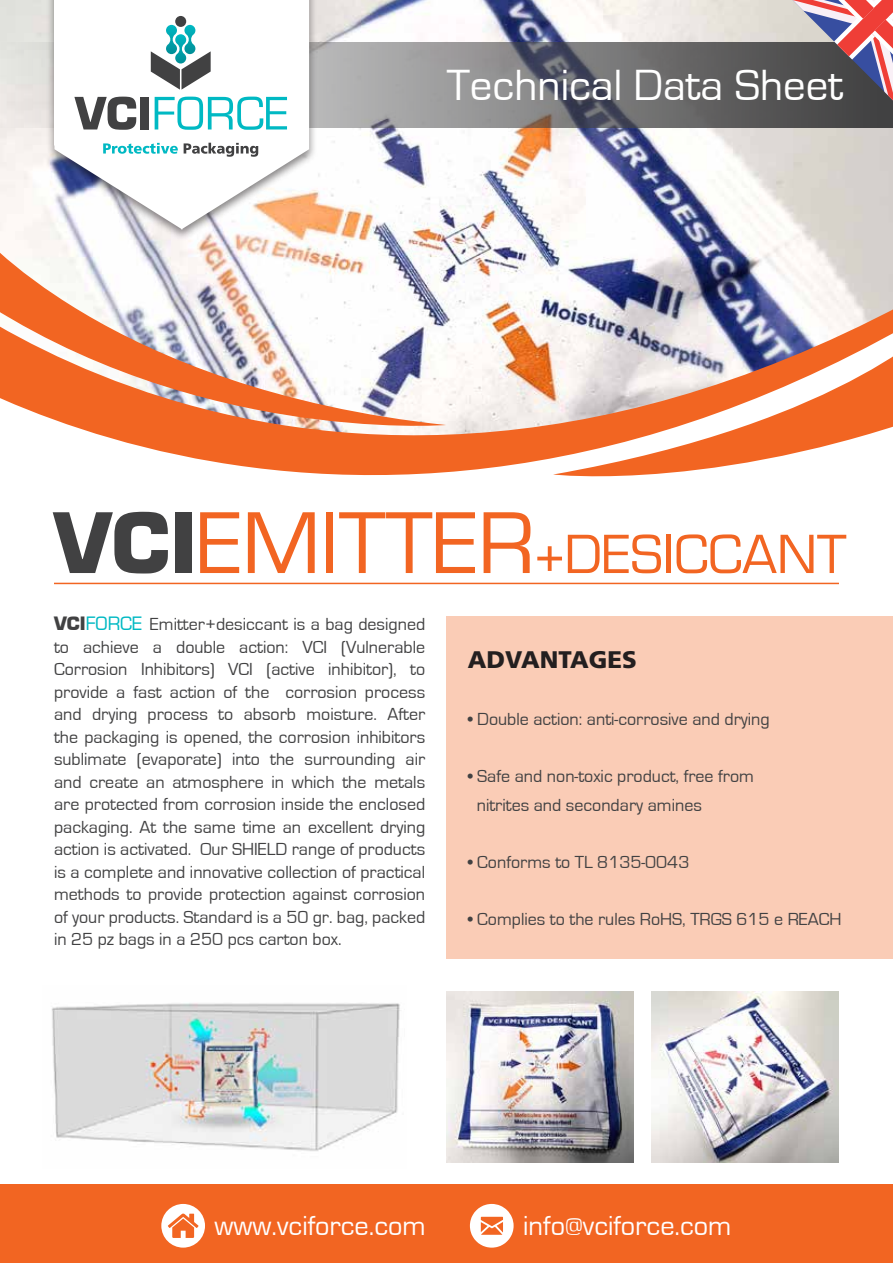
<style>
.page{position:relative;width:893px;height:1263px;background:#fff}
.page>*{position:absolute;margin:0;border:0;box-sizing:border-box;transform-origin:0 0}
.t1{font:51px "Eurostile LT";color:#f26522}
.t2{font:45px "Eurostile";color:#fff}
.t3{font:28.35px "Eurostile";color:#fff}
.t4{font:800 24px "Articulate";color:#231f20}
.t5{font:18px/22.5px "Eurostile";color:#414142}
.s1{font-weight:700;font-size:81px;color:#414142}
.s2{font-size:81px}
.s3{font-family:"Eurostile LT";font-weight:700}
.s4{font-family:"Eurostile LT";color:#00b9c3}
</style>
<div class="page">
<img style="left:51px;top:1003px;width:349px;height:148px">
<img style="left:0;top:0;width:893px;height:251px">
<div style="left:0;top:1184px;width:893px;height:79px;background:#f26522"></div>
<svg style="left:0;top:43px;width:893px;height:85px;background:#838384"></svg>
<svg style="left:793px;top:0;width:100px;height:100px;background:#946e77"></svg>
<svg style="left:161px;top:1204px;width:44px;height:43px"></svg>
<svg style="left:470px;top:1204px;width:44px;height:43px"></svg>
<div style="left:46px;top:0;width:271px;height:241px;background:#231f20;opacity:.55"></div>
<svg style="left:54px;top:0;width:255px;height:227px"></svg>
<div style="left:175px;top:16px;width:11px;height:11px;background:#414142;border-radius:50%"></div>
<svg style="left:151px;top:22px;width:60px;height:68px"></svg>
<svg style="left:103px;top:143px;width:75px;height:11px"></svg>
<svg style="left:184px;top:143px;width:74px;height:14px"></svg>
<svg style="left:74px;top:97px;width:62px;height:33px"></svg>
<div style="left:140px;top:97px;width:9px;height:32px;background:#414142"></div>
<svg style="left:155px;top:97px;width:132px;height:33px"></svg>
<img style="left:0;top:227px;width:446px;height:24px">
<svg style="left:0;top:251px;width:893px;height:366px"></svg>
<div style="left:446px;top:617px;width:447px;height:342px;background:#faccb6"></div>
<hr style="left:54px;top:583px;width:785px;height:1px;background:#f26522">
<img style="left:447px;top:992px;width:186px;height:170px">
<img style="left:651px;top:992px;width:188px;height:170px">
<h2 class="t2" style="left:447px;top:61px;width:398px">Technical Data Sheet</h2>
<h1 class="t1" style="left:54px;top:524px;width:794px"><span class="s1">VCI</span><span class="s2">EMITTER</span>+DESICCANT</h1>
<p class="t5" style="left:54px;top:613px;width:373px;text-align:justify"><span class="s3">VCI</span><span class="s4">FORCE</span> Emitter+desiccant is a bag designed to achieve a double action: VCI (Vulnerable Corrosion Inhibitors) VCI (active inhibitor), to provide a fast action of the corrosion process and drying process to absorb moisture. After the packaging is opened, the corrosion inhibitors sublimate (evaporate) into the surrounding air and create an atmosphere in which the metals are protected from corrosion inside the enclosed packaging. At the same time an excellent drying action is activated. Our SHIELD range of products is a complete and innovative collection of practical methods to provide protection against corrosion of your products. Standard is a 50 gr. bag, packed in 25 pz bags in a 250 pcs carton box.</p>
<h3 class="t4" style="left:468px;top:645px;width:170px">ADVANTAGES</h3>
<p class="t5" style="left:468px;top:708px;width:303px">• Double action: anti-corrosive and drying</p>
<p class="t5" style="left:477px;top:762px;width:279px;line-height:28.5px;text-indent:-9px">• Safe and non-toxic product, free from nitrites and secondary amines</p>
<p class="t5" style="left:468px;top:851px;width:223px">• Conforms to TL 8135-0043</p>
<p class="t5" style="left:468px;top:908px;width:375px">• Complies to the rules RoHS, TRGS 615 e REACH</p>
<h3 class="t3" style="left:215px;top:1211px;width:213px">www.vciforce.com</h3>
<h3 class="t3" style="left:523px;top:1211px;width:210px">info@vciforce.com</h3>
</div>
